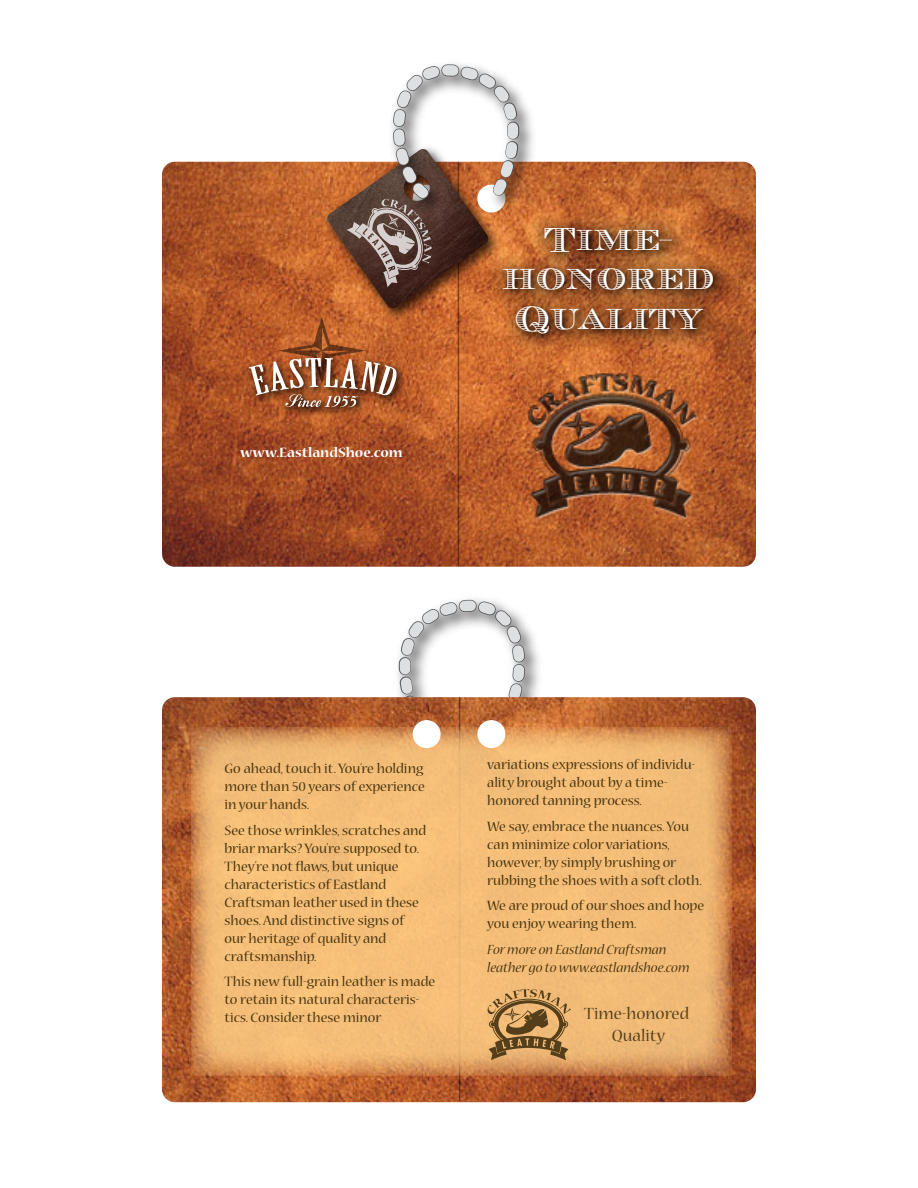
<style>
.page{position:relative;width:918px;height:1188px;background:#fff}
.page>*{position:absolute;margin:0;border:0;box-sizing:border-box;transform-origin:0 0}
.t1{font:33px/39.6px "Chevalier Str DCD";color:#fff;text-align:center}
.t2{font:18px/21.6px "Nueva Std";color:#553f1a;text-align:center}
.t3{font:15px/18px "Nueva Std";color:#45330e}
.t4{font:italic 15px/18px "Nueva Std";color:#45330e}
.t5{font:700 15px "Nueva Std";color:#fff}
</style>
<div class="page">
<svg style="left:397px;top:598px;width:139px;height:99px"></svg>
<img style="left:162px;top:162px;width:594px;height:405px;border-radius:13px">
<hr style="left:458px;top:162px;width:1px;height:403px;background:#231f20">
<img style="left:279px;top:409px;width:91px;height:11px">
<img style="left:243px;top:351px;width:166px;height:58px">
<svg style="left:249px;top:317px;width:148px;height:90px;background:#a86c4e"></svg>
<img style="left:537px;top:204px;width:204px;height:157px">
<img style="left:537px;top:213px;width:190px;height:140px">
<img style="left:271px;top:161px;width:266px;height:208px">
<img style="left:326px;top:161px;width:163px;height:148px">
<img style="left:162px;top:697px;width:594px;height:405px;border-radius:13px">
<hr style="left:459px;top:698px;width:1px;height:402px;background:#231f20">
<svg style="left:191px;top:728px;width:541px;height:348px;background:#eeb672"></svg>
<div style="left:477px;top:720px;width:28px;height:28px;background:#fff;border-radius:50%"></div>
<div style="left:413px;top:720px;width:28px;height:28px;background:#fff;border-radius:50%"></div>
<svg style="left:347px;top:63px;width:209px;height:224px"></svg>
<svg style="left:487px;top:989px;width:84px;height:71px;background:#b58a53"></svg>
<p class="t5" style="left:240px;top:445px;width:164px">www.EastlandShoe.com</p>
<h1 class="t1" style="left:502px;top:220px;width:213px">Time&shy;honored<br>Quality</h1>
<p class="t3" style="left:224px;top:760px;width:202px;text-align:justify">Go ahead, touch it. You’re holding more than 50 years of experience in your hands.</p>
<p class="t3" style="left:224px;top:822px;width:204px">See those wrinkles, scratches and briar marks? You’re supposed to.<br>They’re not flaws, but unique characteristics of Eastland<br>Craftsman leather used in these shoes. And distinctive signs of our heritage of quality and craftsmanship.</p>
<p class="t3" style="left:224px;top:973px;width:212px">This new full-grain leather is made to retain its natural characteris&shy;tics. Consider these minor</p>
<p class="t3" style="left:487px;top:756px;width:210px">variations expressions of individu&shy;ality brought about by a time&shy;honored tanning process.</p>
<p class="t3" style="left:487px;top:818px;width:216px">We say, embrace the nuances. You can minimize color variations, however, by simply brushing or rubbing the shoes with a soft cloth.</p>
<p class="t3" style="left:487px;top:897px;width:219px">We are proud of our shoes and hope you enjoy wearing them.</p>
<p class="t4" style="left:487px;top:941px;width:204px">For more on Eastland Craftsman leather go to www.eastlandshoe.com</p>
<p class="t2" style="left:584px;top:1004px;width:106px">Time-honored<br>Quality</p>
</div>
